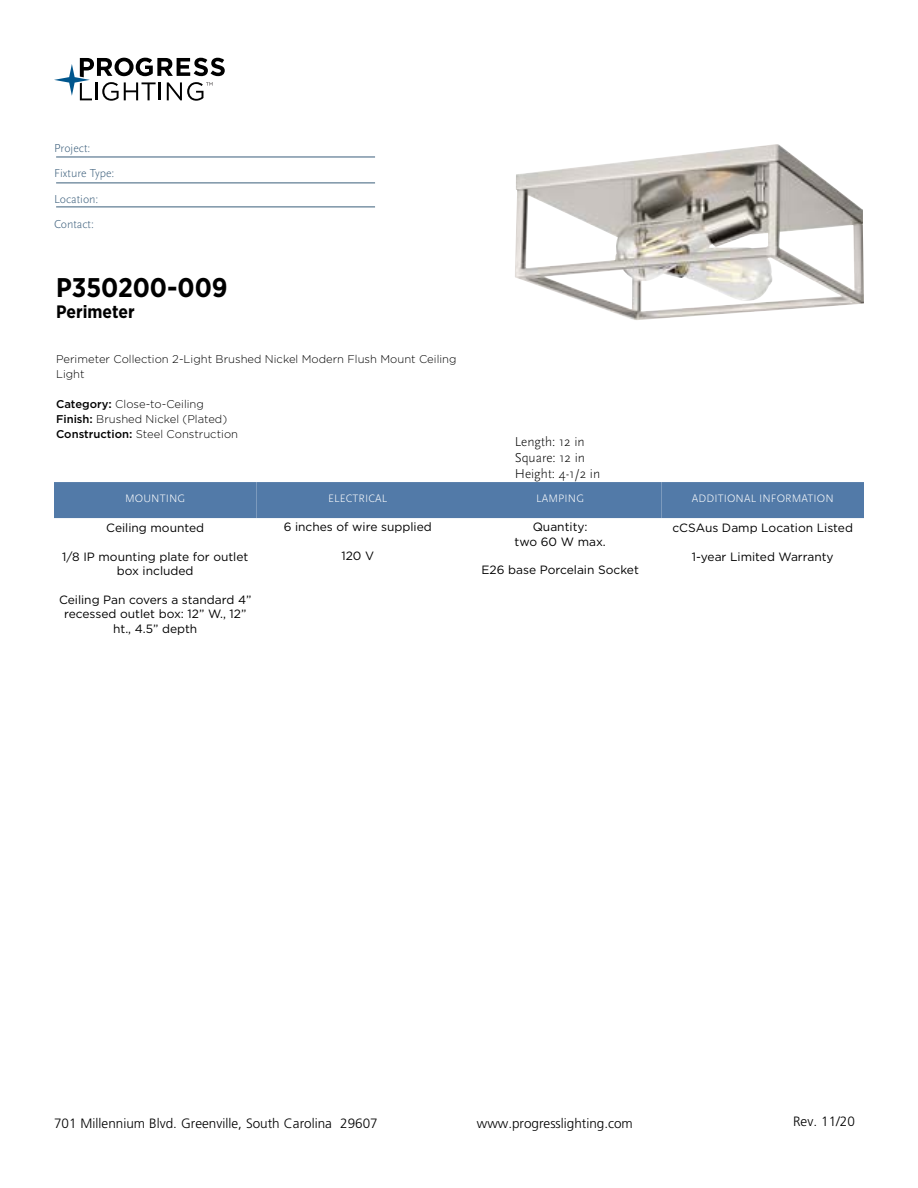
<style>
.page{position:relative;width:918px;height:1188px;background:#fff}
.page>*{position:absolute;margin:0;border:0;box-sizing:border-box;transform-origin:0 0}
.t1{font:700 27px "Gotham Narrow";color:#000}
.t2{font:700 18px "Gotham Narrow";color:#000}
.t3{font:300 13.5px "Frutiger LT Std";color:#000}
.t4{font:300 13.5px/16.2px "Scala Sans Pro";color:#000}
.t5{font:12px/14.4px "Gotham";color:#000;text-align:center}
.t6{font:300 12px/25.5px "Scala Sans Pro";color:#3b5e7b}
.t7{font:300 11.25px/15px "Gotham";color:#000}
.t8{font:300 11.25px "Scala Sans Pro";letter-spacing:.01em;color:#fff}
.s1{font-weight:500}
</style>
<div class="page">
<svg style="left:54px;top:58px;width:171px;height:43px"></svg>
<hr style="left:56px;top:157px;width:319px;height:1px;background:#3b5e7b">
<hr style="left:56px;top:183px;width:319px;height:1px;background:#3b5e7b">
<hr style="left:56px;top:207px;width:319px;height:1px;background:#3b5e7b">
<img style="left:515px;top:144px;width:349px;height:176px">
<div style="left:54px;top:482px;width:202px;height:36px;background:#527aa8"></div>
<div style="left:256px;top:482px;width:203px;height:36px;background:#527aa8"></div>
<div style="left:459px;top:482px;width:203px;height:36px;background:#527aa8"></div>
<div style="left:662px;top:482px;width:202px;height:36px;background:#527aa8"></div>
<p class="t6" style="left:54px;top:135px;width:62px">Project:<br>Fixture Type:<br>Location:<br>Contact:</p>
<h1 class="t1" style="left:56px;top:271px;width:173px">P350200-009</h1>
<h2 class="t2" style="left:56px;top:301px;width:80px">Perimeter</h2>
<p class="t7" style="left:56px;top:352px;width:402px">Perimeter Collection 2-Light Brushed Nickel Modern Flush Mount Ceiling<br>Light</p>
<p class="t7" style="left:56px;top:397px;width:183px"><span class="s1">Category:</span> Close-to-Ceiling<br><span class="s1">Finish:</span> Brushed Nickel (Plated)<br><span class="s1">Construction:</span> Steel Construction</p>
<p class="t8" style="left:125px;top:492px;width:62px">MOUNTING</p>
<p class="t5" style="left:106px;top:520px;width:99px">Ceiling mounted</p>
<p class="t5" style="left:62px;top:549px;width:188px">1/8 IP mounting plate for outlet box included</p>
<p class="t5" style="left:59px;top:592px;width:194px">Ceiling Pan covers a standard 4” recessed outlet box: 12” W., 12” ht., 4.5” depth</p>
<p class="t8" style="left:328px;top:492px;width:61px">ELECTRICAL</p>
<p class="t5" style="left:284px;top:519px;width:150px">6 inches of wire supplied</p>
<p class="t5" style="left:341px;top:548px;width:34px">120 V</p>
<p class="t4" style="left:515px;top:433px;width:87px">Length: 12 in<br>Square: 12 in<br>Height: 4-1/2 in</p>
<p class="t8" style="left:536px;top:492px;width:49px">LAMPING</p>
<p class="t5" style="left:515px;top:519px;width:93px">Quantity:<br>two 60 W max.</p>
<p class="t5" style="left:482px;top:563px;width:159px">E26 base Porcelain Socket</p>
<p class="t8" style="left:692px;top:492px;width:143px">ADDITIONAL INFORMATION</p>
<p class="t5" style="left:672px;top:520px;width:182px">cCSAus Damp Location Listed</p>
<p class="t5" style="left:692px;top:549px;width:143px">1-year Limited Warranty</p>
<p class="t3" style="left:54px;top:1115px;width:325px">701 Millennium Blvd. Greenville, South Carolina 29607</p>
<p class="t3" style="left:477px;top:1115px;width:158px">www.progresslighting.com</p>
<p class="t3" style="left:793px;top:1114px;width:63px">Rev. 11/20</p>
</div>
